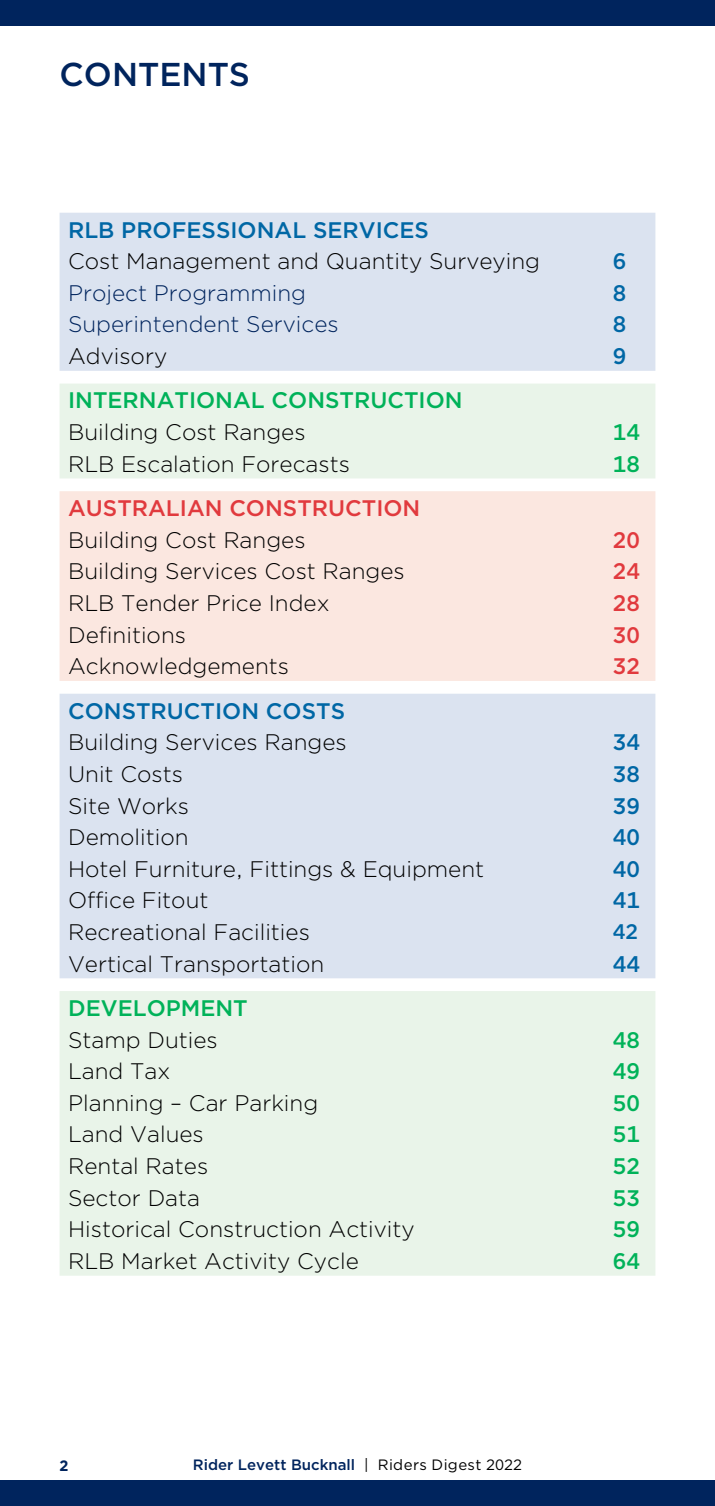
<style>
.page{position:relative;width:715px;height:1506px;background:#fff}
.page>*{position:absolute;margin:0;border:0;box-sizing:border-box;transform-origin:0 0}
.t1{font:500 33px "Gotham";color:#00245d}
.t2{font:300 22.5px "Gotham";color:#000}
.t3{font:500 22.5px "Gotham";color:#0067a5}
.t4{font:500 22.5px "Gotham";color:#00b259}
.t5{font:300 22.5px "Gotham";color:#00245d}
.t6{font:500 22.5px "Gotham";color:#e13a3e}
.t7{font:500 21px "Gotham";color:#0067a5}
.t8{font:500 15px "Gotham";color:#00245d}
.t9{font:700 15px "Gotham";color:#00245d}
.s1{font-weight:400;color:#000}
</style>
<div class="page">
<div style="left:60px;top:213px;width:595px;height:158px;background:#dbe3f0"></div>
<svg style="left:60px;top:384px;width:595px;height:891px;background:#e4eded"></svg>
<div style="left:60px;top:491px;width:595px;height:190px;background:#fbe7e0"></div>
<div style="left:0;top:1480px;width:714px;height:25px;background:#00245d"></div>
<svg style="left:714px;top:0;width:1px;height:26px"></svg>
<div style="left:0;top:0;width:714px;height:26px;background:#00245d"></div>
<h1 class="t1" style="left:60px;top:53px;width:192px">CONTENTS</h1>
<p class="t3" style="left:68px;top:215px;width:362px">RLB PROFESSIONAL SERVICES</p>
<p class="t2" style="left:68px;top:247px;width:473px">Cost Management and Quantity Surveying</p>
<p class="t3" style="left:612px;top:246px;width:15px">6</p>
<p class="t5" style="left:68px;top:278px;width:239px">Project Programming</p>
<p class="t3" style="left:612px;top:278px;width:15px">8</p>
<p class="t5" style="left:68px;top:310px;width:272px">Superintendent Services</p>
<p class="t3" style="left:612px;top:310px;width:15px">8</p>
<p class="t2" style="left:68px;top:342px;width:101px">Advisory</p>
<p class="t3" style="left:612px;top:341px;width:15px">9</p>
<p class="t4" style="left:68px;top:386px;width:396px">INTERNATIONAL CONSTRUCTION</p>
<p class="t2" style="left:68px;top:418px;width:239px">Building Cost Ranges</p>
<p class="t4" style="left:612px;top:417px;width:28px">14</p>
<p class="t2" style="left:68px;top:449px;width:283px">RLB Escalation Forecasts</p>
<p class="t4" style="left:612px;top:449px;width:28px">18</p>
<p class="t6" style="left:68px;top:493px;width:354px">AUSTRALIAN CONSTRUCTION</p>
<p class="t2" style="left:68px;top:525px;width:239px">Building Cost Ranges</p>
<p class="t6" style="left:612px;top:525px;width:28px">20</p>
<p class="t2" style="left:68px;top:557px;width:338px">Building Services Cost Ranges</p>
<p class="t6" style="left:612px;top:556px;width:28px">24</p>
<p class="t2" style="left:68px;top:588px;width:263px">RLB Tender Price Index</p>
<p class="t6" style="left:612px;top:588px;width:28px">28</p>
<p class="t2" style="left:68px;top:620px;width:119px">Definitions</p>
<p class="t6" style="left:612px;top:620px;width:28px">30</p>
<p class="t2" style="left:68px;top:652px;width:222px">Acknowledgements</p>
<p class="t6" style="left:612px;top:651px;width:28px">32</p>
<p class="t3" style="left:68px;top:696px;width:278px">CONSTRUCTION COSTS</p>
<p class="t2" style="left:68px;top:728px;width:280px">Building Services Ranges</p>
<p class="t3" style="left:612px;top:727px;width:28px">34</p>
<p class="t2" style="left:68px;top:759px;width:116px">Unit Costs</p>
<p class="t3" style="left:612px;top:759px;width:28px">38</p>
<p class="t2" style="left:68px;top:791px;width:122px">Site Works</p>
<p class="t3" style="left:612px;top:790px;width:28px">39</p>
<p class="t2" style="left:68px;top:823px;width:122px">Demolition</p>
<p class="t3" style="left:612px;top:822px;width:28px">40</p>
<p class="t2" style="left:68px;top:854px;width:417px">Hotel Furniture, Fittings &amp; Equipment</p>
<p class="t3" style="left:612px;top:854px;width:28px">40</p>
<p class="t2" style="left:68px;top:886px;width:142px">Office Fitout</p>
<p class="t3" style="left:612px;top:885px;width:28px">41</p>
<p class="t2" style="left:68px;top:917px;width:243px">Recreational Facilities</p>
<p class="t7" style="left:612px;top:918px;width:27px">42</p>
<p class="t2" style="left:68px;top:949px;width:257px">Vertical Transportation</p>
<p class="t3" style="left:612px;top:948px;width:28px">44</p>
<p class="t4" style="left:68px;top:993px;width:181px">DEVELOPMENT</p>
<p class="t2" style="left:68px;top:1025px;width:151px">Stamp Duties</p>
<p class="t4" style="left:612px;top:1024px;width:28px">48</p>
<p class="t2" style="left:68px;top:1056px;width:104px">Land Tax</p>
<p class="t4" style="left:612px;top:1056px;width:28px">49</p>
<p class="t2" style="left:68px;top:1088px;width:251px">Planning – Car Parking</p>
<p class="t4" style="left:612px;top:1088px;width:28px">50</p>
<p class="t2" style="left:68px;top:1120px;width:137px">Land Values</p>
<p class="t4" style="left:612px;top:1119px;width:28px">51</p>
<p class="t2" style="left:68px;top:1151px;width:141px">Rental Rates</p>
<p class="t4" style="left:612px;top:1151px;width:28px">52</p>
<p class="t2" style="left:68px;top:1183px;width:133px">Sector Data</p>
<p class="t4" style="left:612px;top:1182px;width:28px">53</p>
<p class="t2" style="left:68px;top:1214px;width:348px">Historical Construction Activity</p>
<p class="t4" style="left:612px;top:1214px;width:28px">59</p>
<p class="t2" style="left:68px;top:1246px;width:292px">RLB Market Activity Cycle</p>
<p class="t4" style="left:612px;top:1246px;width:28px">64</p>
<p class="t9" style="left:60px;top:1455px;width:10px">2</p>
<p class="t8" style="left:193px;top:1454px;width:330px">Rider Levett Bucknall <span class="s1">| Riders Digest 2022</span></p>
</div>
